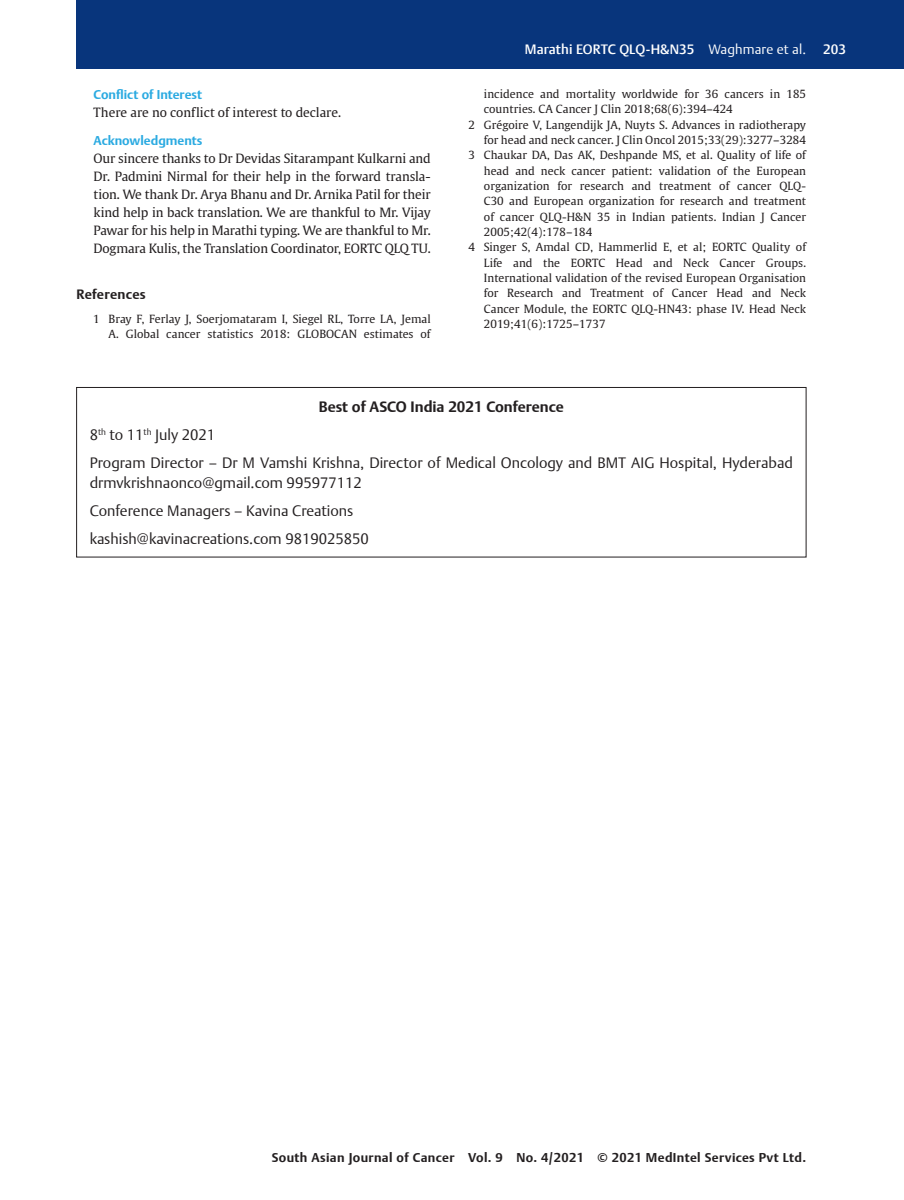
<style>
.page{position:relative;width:904px;height:1200px;background:#fff}
.page>*{position:absolute;margin:0;border:0;box-sizing:border-box;transform-origin:0 0}
.t1{font:300 15px/28px "Thieme Argo 2011";color:#231f20}
.t2{font:700 15px "Thieme Argo 2011";color:#231f20}
.t3{font:500 13.5px "Thieme Argo 2011";letter-spacing:.01em;color:#fff}
.t4{font:700 13.5px "Thieme Argo 2011";letter-spacing:.015em;color:#231f20}
.t5{font:12.75px/18px "Thieme Gulliver 2011";letter-spacing:-.01em;color:#231f20;text-align:justify}
.t6{font:700 12.75px "Thieme Argo 2011";letter-spacing:.03em;color:#231f20}
.t7{font:700 12.75px "Thieme Argo 2011";color:#2baae1}
.t8{font:11.25px/15.3px "Thieme Gulliver 2011";letter-spacing:.005em;color:#231f20;text-align:right}
.s1{font-weight:300}
</style>
<div class="page">
<div style="left:77px;top:0;width:826px;height:68px;background:#08357c"></div>
<div style="left:76px;top:387px;width:730px;height:170px;border:1px solid #231f20"></div>
<p class="t7" style="left:94px;top:86px;width:110px">Conflict of Interest</p>
<p class="t5" style="left:94px;top:103px;width:249px">There are no conflict of interest to declare.</p>
<p class="t7" style="left:94px;top:132px;width:110px">Acknowledgments</p>
<p class="t5" style="left:94px;top:149px;width:338px">Our sincere thanks to Dr Devidas Sitarampant Kulkarni and Dr. Padmini Nirmal for their help in the forward transla&shy;tion. We thank Dr. Arya Bhanu and Dr. Arnika Patil for their kind help in back translation. We are thankful to Mr. Vijay Pawar for his help in Marathi typing. We are thankful to Mr.<br>Dogmara Kulis, the Translation Coordinator, EORTC QLQ TU.</p>
<p class="t4" style="left:77px;top:285px;width:71px">References</p>
<p class="t8" style="left:93px;top:311px;width:339px">1 Bray F, Ferlay J, Soerjomataram I, Siegel RL, Torre LA, Jemal<br>A. Global cancer statistics 2018: GLOBOCAN estimates of</p>
<p class="t3" style="left:524px;top:41px;width:282px">Marathi EORTC QLQ-H&amp;N35 <span class="s1">Waghmare et al.</span></p>
<p class="t3" style="left:822px;top:41px;width:25px">203</p>
<p class="t8" style="left:483px;top:86px;width:323px">incidence and mortality worldwide for 36 cancers in 185</p>
<p class="t8" style="left:483px;top:101px;width:250px">countries. CA Cancer J Clin 2018;68(6):394–424</p>
<p class="t8" style="left:468px;top:116px;width:339px">2 Grégoire V, Langendijk JA, Nuyts S. Advances in radiotherapy</p>
<p class="t8" style="left:483px;top:132px;width:323px">for head and neck cancer. J Clin Oncol 2015;33(29):3277–3284</p>
<p class="t8" style="left:468px;top:147px;width:339px">3 Chaukar DA, Das AK, Deshpande MS, et al. Quality of life of</p>
<p class="t8" style="left:483px;top:162px;width:323px">head and neck cancer patient: validation of the European</p>
<p class="t8" style="left:483px;top:178px;width:323px">organization for research and treatment of cancer QLQ-</p>
<p class="t8" style="left:483px;top:193px;width:323px">C30 and European organization for research and treatment</p>
<p class="t8" style="left:483px;top:208px;width:323px">of cancer QLQ-H&amp;N 35 in Indian patients. Indian J Cancer</p>
<p class="t8" style="left:483px;top:224px;width:110px">2005;42(4):178–184</p>
<p class="t8" style="left:468px;top:239px;width:339px">4 Singer S, Amdal CD, Hammerlid E, et al; EORTC Quality of</p>
<p class="t8" style="left:483px;top:254px;width:323px">Life and the EORTC Head and Neck Cancer Groups.</p>
<p class="t8" style="left:483px;top:270px;width:323px">International validation of the revised European Organisation</p>
<p class="t8" style="left:483px;top:285px;width:323px">for Research and Treatment of Cancer Head and Neck</p>
<p class="t8" style="left:483px;top:300px;width:323px">Cancer Module, the EORTC QLQ-HN43: phase IV. Head Neck</p>
<p class="t8" style="left:483px;top:316px;width:123px">2019;41(6):1725–1737</p>
<h1 class="t2" style="left:319px;top:397px;width:246px">Best of ASCO India 2021 Conference</h1>
<h1 class="t1" style="left:90px;top:421px;width:704px">8<sup>th</sup> to 11<sup>th</sup> July 2021<br>Program Director – Dr M Vamshi Krishna, Director of Medical Oncology and BMT AIG Hospital, Hyderabad</h1>
<h1 class="t1" style="left:90px;top:468px;width:280px">drmvkrishnaonco@gmail.com 995977112<br>Conference Managers – Kavina Creations kashish@kavinacreations.com 9819025850</h1>
<p class="t6" style="left:271px;top:1149px;width:535px">South Asian Journal of Cancer Vol. 9 No. 4/2021 © 2021 MedIntel Services Pvt Ltd.</p>
</div>
